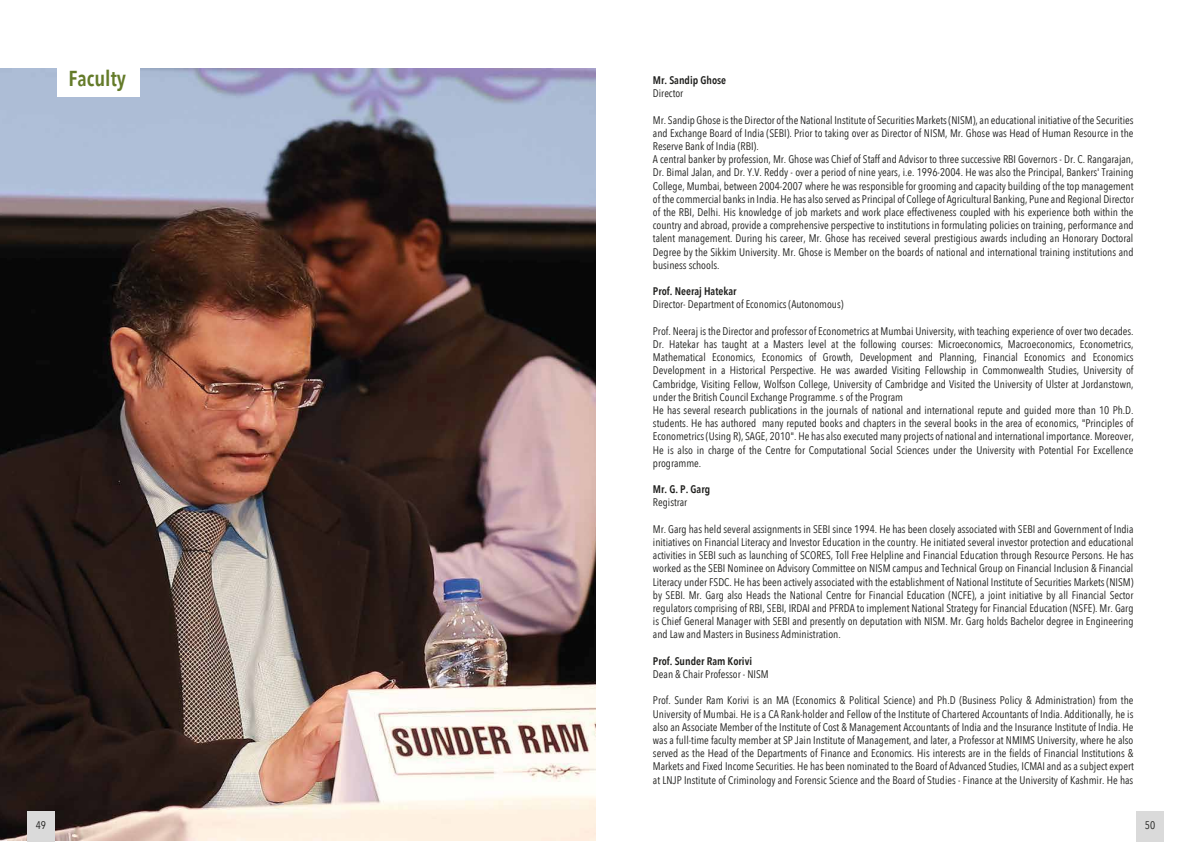
<style>
.page{position:relative;width:1191px;height:842px;background:#fff}
.page>*{position:absolute;margin:0;border:0;box-sizing:border-box;transform-origin:0 0}
.t1{font:600 21.6px "Avenir Next Condensed";color:#647b29}
.t2{font:11px/13.2px "Avenir Next Condensed";color:#1e1e1c}
.t3{font:600 11px "Avenir Next Condensed";color:#1e1e1c}
</style>
<div class="page">
<img style="left:0;top:68px;width:595px;height:772px">
<div style="left:57px;top:56px;width:83px;height:41px;background:#fff"></div>
<div style="left:27px;top:811px;width:27px;height:31px;background:#dadada"></div>
<div style="left:1136px;top:811px;width:27px;height:31px;background:#dadada"></div>
<h1 class="t1" style="left:68px;top:60px;width:59px">Faculty</h1>
<p class="t3" style="left:653px;top:71px;width:75px">Mr. Sandip Ghose</p>
<p class="t2" style="left:653px;top:86px;width:32px">Director</p>
<p class="t2" style="left:653px;top:113px;width:482px">Mr. Sandip Ghose isthe Director of the National Institute of Securities Markets(NISM), an educational initiative of the Securities and Exchange Board of India (SEBI). Prior to taking over as Director of NISM, Mr. Ghose was Head of Human Resource in the Reserve Bank of India (RBI).<br>A central banker by profession, Mr. Ghose was Chief of Staff and Advisor to three successive RBI Governors - Dr. C. Rangarajan, Dr. Bimal Jalan, and Dr. Y.V. Reddy - over a period of nine years, i.e. 1996-2004. He was also the Principal, Bankers' Training College, Mumbai, between 2004-2007 where he was responsible for grooming and capacity building of the top management of the commercial banksin India. He has also served as Principal of College of Agricultural Banking, Pune and Regional Director of the RBI, Delhi. His knowledge of job markets and work place effectiveness coupled with his experience both within the country and abroad, provide a comprehensive perspective to institutions in formulating policies on training, performance and talent management. During his career, Mr. Ghose has received several prestigious awards including an Honorary Doctoral Degree by the Sikkim University. Mr. Ghose is Member on the boards of national and international training institutions and business schools.</p>
<p class="t3" style="left:653px;top:282px;width:85px">Prof. Neeraj Hatekar</p>
<p class="t2" style="left:653px;top:297px;width:192px">Director- Department of Economics (Autonomous)</p>
<p class="t2" style="left:653px;top:324px;width:482px">Prof. Neeraj is the Director and professor of Econometrics at Mumbai University, with teaching experience of over two decades.<br>Dr. Hatekar has taught at a Masters level at the following courses: Microeconomics, Macroeconomics, Econometrics, Mathematical Economics, Economics of Growth, Development and Planning, Financial Economics and Economics Development in a Historical Perspective. He was awarded Visiting Fellowship in Commonwealth Studies, University of Cambridge, Visiting Fellow, Wolfson College, University of Cambridge and Visited the University of Ulster at Jordanstown, under the British Council Exchange Programme. s of the Program<br>He has several research publications in the journals of national and international repute and guided more than 10 Ph.D. students. He has authored many reputed books and chapters in the several books in the area of economics, "Principles of Econometrics (Using R), SAGE, 2010". He has also executed many projects of national and international importance. Moreover, He is also in charge of the Centre for Computational Social Sciences under the University with Potential For Excellence programme.</p>
<p class="t3" style="left:653px;top:480px;width:59px">Mr. G. P. Garg</p>
<p class="t2" style="left:653px;top:495px;width:36px">Registrar</p>
<p class="t2" style="left:653px;top:522px;width:482px;text-align:justify">Mr. Garg has held several assignments in SEBI since 1994. He has been closely associated with SEBI and Government of India initiatives on Financial Literacy and Investor Education in the country. He initiated several investor protection and educational activities in SEBI such as launching of SCORES, Toll Free Helpline and Financial Education through Resource Persons. He has worked as the SEBI Nominee on Advisory Committee on NISM campus and Technical Group on Financial Inclusion &amp; Financial Literacy under FSDC. He has been actively associated with the establishment of National Institute of Securities Markets (NISM) by SEBI. Mr. Garg also Heads the National Centre for Financial Education (NCFE), a joint initiative by all Financial Sector regulators comprising of RBI, SEBI, IRDAI and PFRDA to implement National Strategy for Financial Education (NSFE). Mr. Garg is Chief General Manager with SEBI and presently on deputation with NISM. Mr. Garg holds Bachelor degree in Engineering and Law and Masters in Business Administration.</p>
<p class="t3" style="left:653px;top:651px;width:101px">Prof. Sunder Ram Korivi</p>
<p class="t2" style="left:653px;top:667px;width:117px">Dean &amp; Chair Professor - NISM</p>
<p class="t2" style="left:653px;top:693px;width:482px;text-align:justify">Prof. Sunder Ram Korivi is an MA (Economics &amp; Political Science) and Ph.D (Business Policy &amp; Administration) from the University of Mumbai. He is a CA Rank-holder and Fellow of the Institute of Chartered Accountants of India. Additionally, he is also an Associate Member of the Institute of Cost &amp; Management Accountants of India and the Insurance Institute of India. He was a full-time faculty member at SP Jain Institute of Management, and later, a Professor at NMIMS University, where he also served as the Head of the Departments of Finance and Economics. His interests are in the fields of Financial Institutions &amp; Markets and Fixed Income Securities. He has been nominated to the Board of Advanced Studies, ICMAI and as a subject expert at LNJP Institute of Criminology and Forensic Science and the Board of Studies - Finance at the University of Kashmir. He has</p>
<p class="t2" style="left:36px;top:818px;width:12px">49</p>
<p class="t2" style="left:1145px;top:818px;width:12px">50</p>
</div>
